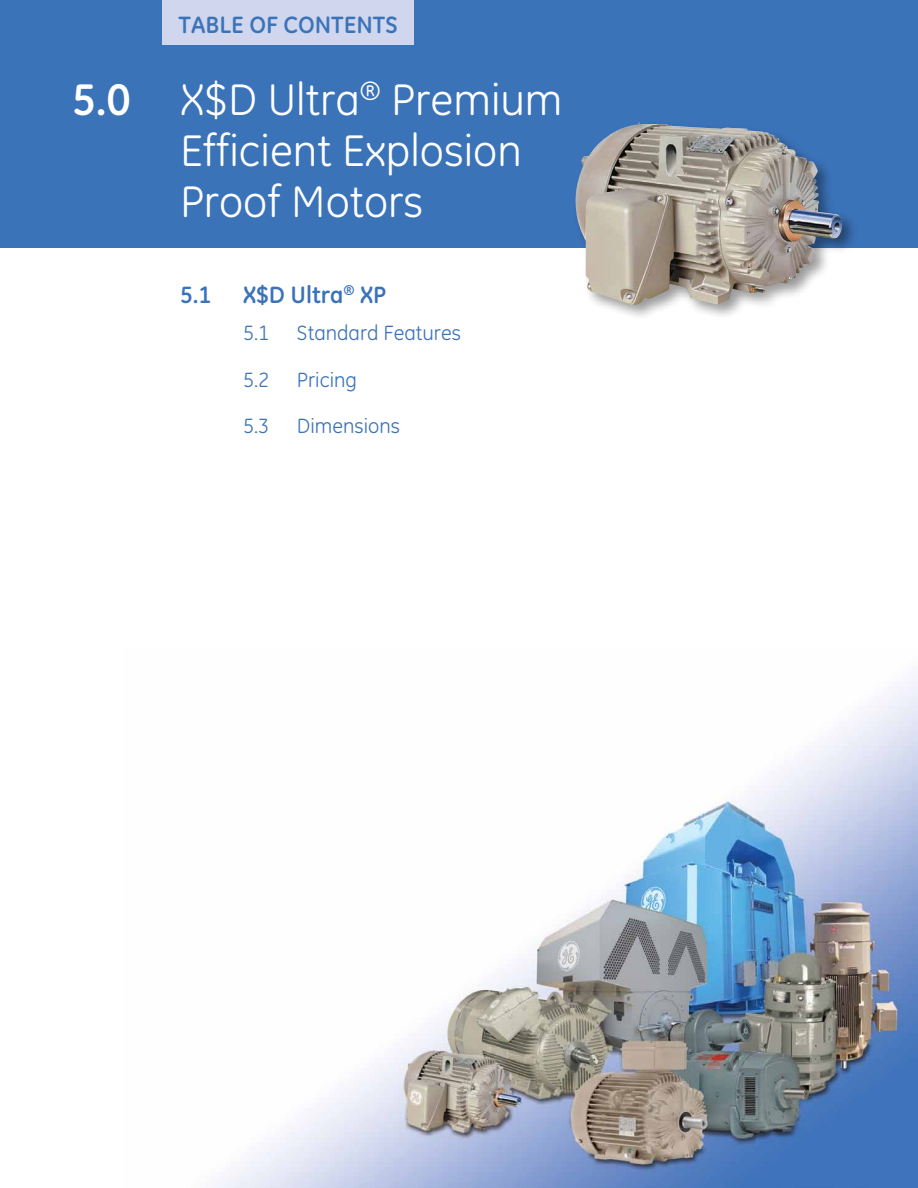
<style>
.page{position:relative;width:918px;height:1188px;background:#fff}
.page>*{position:absolute;margin:0;border:0;box-sizing:border-box;transform-origin:0 0}
.t1{font:45px/51px "GE Inspira";color:#fff}
.t2{font:700 24px "GE Inspira";color:#3b73b9}
.t3{font:21px "GE Inspira";color:#3b73b9}
.s1{font-weight:700}
</style>
<div class="page">
<div style="left:0;top:0;width:918px;height:248px;background:#3b73b9"></div>
<div style="left:162px;top:0;width:252px;height:45px;background:#cfd6ed"></div>
<div style="left:572px;top:120px;width:286px;height:201px;background:#000;opacity:.4"></div>
<img style="left:575px;top:123px;width:268px;height:182px">
<img style="left:211px;top:677px;width:707px;height:511px">
<p class="t2" style="left:179px;top:9px;width:220px">TABLE OF CONTENTS</p>
<p class="t1" style="left:180px;top:74px;width:384px;text-indent:-108px"><span class="s1">5.0</span> X$D Ultra<sup>®</sup> Premium<br>Efficient Explosion<br>Proof Motors</p>
<p class="t2" style="left:180px;top:279px;width:33px">5.1</p>
<p class="t2" style="left:243px;top:279px;width:145px">X$D Ultra<sup>®</sup> XP</p>
<p class="t3" style="left:243px;top:321px;width:28px">5.1</p>
<p class="t3" style="left:297px;top:321px;width:165px">Standard Features</p>
<p class="t3" style="left:243px;top:367px;width:28px">5.2</p>
<p class="t3" style="left:297px;top:367px;width:62px">Pricing</p>
<p class="t3" style="left:243px;top:414px;width:28px">5.3</p>
<p class="t3" style="left:297px;top:414px;width:104px">Dimensions</p>
</div>
